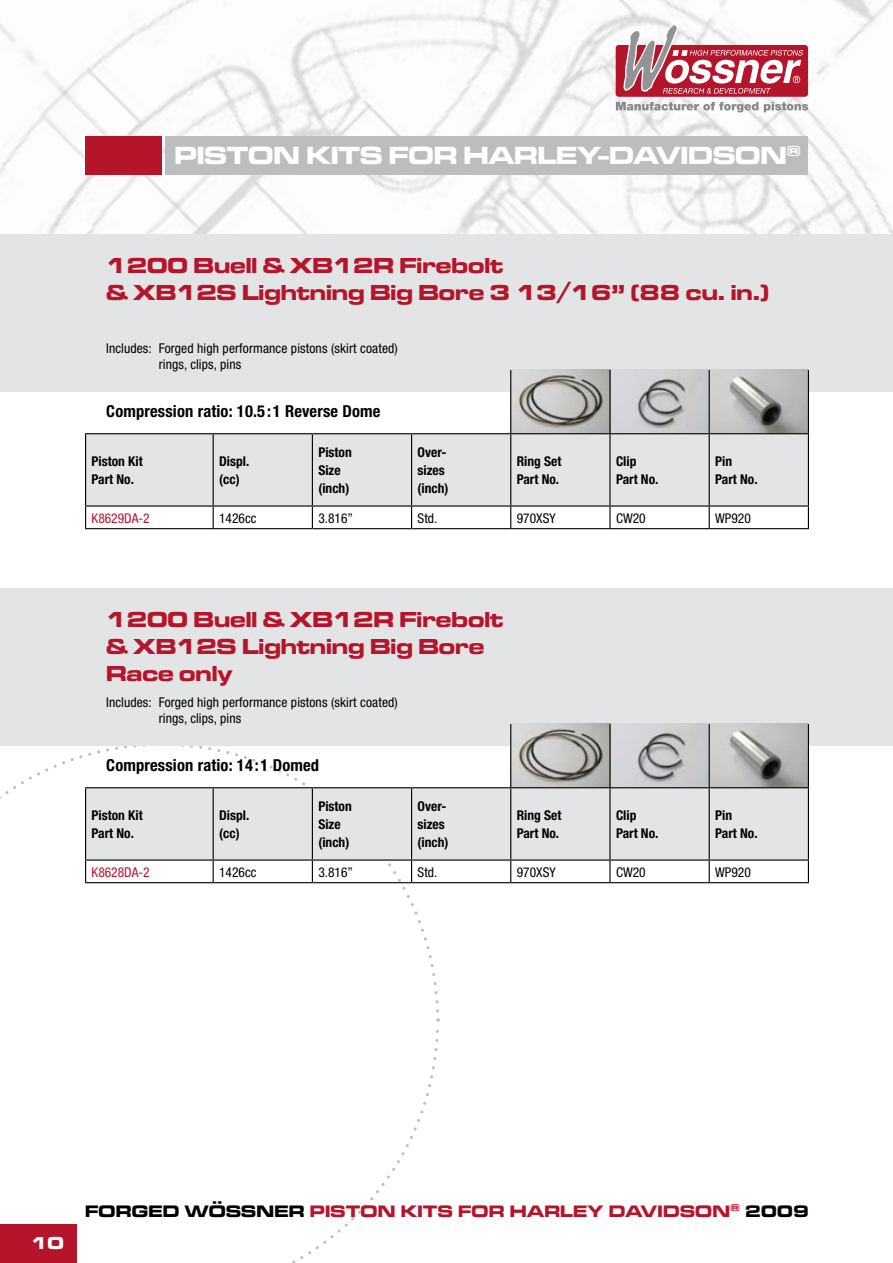
<style>
.page{position:relative;width:893px;height:1263px;background:#fff}
.page>*{position:absolute;margin:0;border:0;box-sizing:border-box;transform-origin:0 0}
.t1{font:700 expanded 25.8px "Microgramma D";color:#fff}
.t2{font:700 expanded 22.5px/27px "Microgramma D";color:#b5152b}
.t3{font:700 expanded 18px "Microgramma D";color:#fff}
.t4{font:700 expanded 17.25px "Microgramma D";letter-spacing:.02em;color:#b5152b}
.t5{font:700 condensed 16.5px "Helvetica Neue";letter-spacing:.01em;color:#000}
.t6{font:condensed 13.5px/16.5px "Helvetica Neue";letter-spacing:.01em;color:#000}
.t7{font:700 condensed 13.5px/18px "Helvetica Neue";color:#000}
.t8{font:condensed 13.5px "Helvetica Neue";color:#b5152b}
.s1{color:#000}
</style>
<div class="page">
<svg style="left:292px;top:1021px;width:148px;height:242px"></svg>
<svg style="left:164px;top:745px;width:276px;height:268px"></svg>
<img style="left:0;top:0;width:893px;height:234px">
<div style="left:616px;top:45px;width:192px;height:52px;background:#b5152b;border-radius:3px"></div>
<svg style="left:622px;top:24px;width:181px;height:70px"></svg>
<svg style="left:616px;top:102px;width:192px;height:10px"></svg>
<div style="left:85px;top:136px;width:77px;height:38px;background:#b5152b"></div>
<div style="left:166px;top:136px;width:642px;height:38px;background:#bcbdbf"></div>
<div style="left:0;top:234px;width:893px;height:157px;background:#e3e4e5"></div>
<div style="left:0;top:588px;width:893px;height:157px;background:#e3e4e5"></div>
<img style="left:611px;top:370px;width:98px;height:63px">
<svg style="left:710px;top:370px;width:98px;height:63px;background:#b1b1b1"></svg>
<svg style="left:511px;top:370px;width:98px;height:63px;background:#aeadaa"></svg>
<div style="left:86px;top:434px;width:722px;height:71px;background:#e3e4e5"></div>
<hr style="left:510px;top:370px;width:1px;height:63px;background:#000">
<hr style="left:609px;top:370px;width:2px;height:63px;background:#000">
<hr style="left:709px;top:370px;width:1px;height:63px;background:#000">
<hr style="left:808px;top:370px;width:1px;height:63px;background:#000">
<hr style="left:85px;top:433px;width:128px;height:1px;background:#000">
<hr style="left:85px;top:434px;width:1px;height:71px;background:#000">
<hr style="left:213px;top:433px;width:99px;height:1px;background:#000">
<hr style="left:213px;top:434px;width:1px;height:71px;background:#000">
<hr style="left:312px;top:433px;width:100px;height:1px;background:#000">
<hr style="left:312px;top:434px;width:1px;height:71px;background:#000">
<hr style="left:412px;top:433px;width:99px;height:1px;background:#000">
<hr style="left:411px;top:434px;width:1px;height:71px;background:#000">
<hr style="left:511px;top:433px;width:99px;height:1px;background:#000">
<hr style="left:510px;top:434px;width:1px;height:71px;background:#000">
<hr style="left:610px;top:433px;width:99px;height:1px;background:#000">
<hr style="left:609px;top:434px;width:2px;height:71px;background:#000">
<hr style="left:709px;top:433px;width:100px;height:1px;background:#000">
<hr style="left:709px;top:434px;width:1px;height:71px;background:#000">
<hr style="left:808px;top:434px;width:1px;height:71px;background:#000">
<hr style="left:85px;top:505px;width:128px;height:2px;background:#000">
<svg style="left:85px;top:507px;width:1px;height:21px"></svg>
<hr style="left:213px;top:505px;width:99px;height:2px;background:#000">
<svg style="left:213px;top:507px;width:1px;height:21px"></svg>
<hr style="left:312px;top:505px;width:100px;height:2px;background:#000">
<svg style="left:312px;top:507px;width:1px;height:21px"></svg>
<hr style="left:412px;top:505px;width:99px;height:2px;background:#000">
<svg style="left:411px;top:507px;width:1px;height:21px"></svg>
<hr style="left:511px;top:505px;width:99px;height:2px;background:#000">
<svg style="left:510px;top:507px;width:1px;height:21px"></svg>
<hr style="left:610px;top:505px;width:99px;height:2px;background:#000">
<hr style="left:609px;top:507px;width:2px;height:21px;background:#000">
<hr style="left:709px;top:505px;width:100px;height:2px;background:#000">
<svg style="left:709px;top:507px;width:1px;height:21px"></svg>
<svg style="left:808px;top:507px;width:1px;height:21px"></svg>
<hr style="left:85px;top:528px;width:128px;height:1px;background:#000">
<hr style="left:213px;top:528px;width:99px;height:1px;background:#000">
<hr style="left:312px;top:528px;width:100px;height:1px;background:#000">
<hr style="left:412px;top:528px;width:99px;height:1px;background:#000">
<hr style="left:511px;top:528px;width:99px;height:1px;background:#000">
<hr style="left:610px;top:528px;width:99px;height:1px;background:#000">
<hr style="left:709px;top:528px;width:100px;height:1px;background:#000">
<img style="left:611px;top:724px;width:98px;height:63px">
<svg style="left:710px;top:724px;width:98px;height:63px;background:#b1b1b1"></svg>
<svg style="left:511px;top:724px;width:98px;height:63px;background:#aeadaa"></svg>
<div style="left:163px;top:788px;width:645px;height:71px;background:#e3e4e5"></div>
<hr style="left:510px;top:724px;width:1px;height:63px;background:#000">
<hr style="left:609px;top:724px;width:2px;height:63px;background:#000">
<hr style="left:709px;top:724px;width:1px;height:63px;background:#000">
<hr style="left:808px;top:724px;width:1px;height:63px;background:#000">
<hr style="left:85px;top:787px;width:128px;height:1px;background:#000">
<hr style="left:213px;top:787px;width:99px;height:1px;background:#000">
<hr style="left:213px;top:788px;width:1px;height:71px;background:#000">
<hr style="left:312px;top:787px;width:100px;height:1px;background:#000">
<hr style="left:312px;top:788px;width:1px;height:71px;background:#000">
<hr style="left:412px;top:787px;width:99px;height:1px;background:#000">
<hr style="left:411px;top:788px;width:1px;height:71px;background:#000">
<hr style="left:511px;top:787px;width:99px;height:1px;background:#000">
<hr style="left:510px;top:788px;width:1px;height:71px;background:#000">
<hr style="left:610px;top:787px;width:99px;height:1px;background:#000">
<hr style="left:609px;top:788px;width:2px;height:71px;background:#000">
<hr style="left:709px;top:787px;width:100px;height:1px;background:#000">
<hr style="left:709px;top:788px;width:1px;height:71px;background:#000">
<hr style="left:808px;top:788px;width:1px;height:71px;background:#000">
<hr style="left:85px;top:859px;width:128px;height:2px;background:#000">
<svg style="left:0;top:745px;width:163px;height:518px"></svg>
<hr style="left:213px;top:859px;width:99px;height:2px;background:#000">
<svg style="left:213px;top:861px;width:1px;height:21px"></svg>
<hr style="left:312px;top:859px;width:100px;height:2px;background:#000">
<svg style="left:312px;top:861px;width:1px;height:21px"></svg>
<hr style="left:412px;top:859px;width:99px;height:2px;background:#000">
<svg style="left:411px;top:861px;width:1px;height:21px"></svg>
<hr style="left:511px;top:859px;width:99px;height:2px;background:#000">
<svg style="left:510px;top:861px;width:1px;height:21px"></svg>
<hr style="left:610px;top:859px;width:99px;height:2px;background:#000">
<hr style="left:609px;top:861px;width:2px;height:21px;background:#000">
<hr style="left:709px;top:859px;width:100px;height:2px;background:#000">
<svg style="left:709px;top:861px;width:1px;height:21px"></svg>
<svg style="left:808px;top:861px;width:1px;height:21px"></svg>
<hr style="left:85px;top:882px;width:128px;height:1px;background:#000">
<hr style="left:213px;top:882px;width:99px;height:1px;background:#000">
<hr style="left:312px;top:882px;width:100px;height:1px;background:#000">
<hr style="left:412px;top:882px;width:99px;height:1px;background:#000">
<hr style="left:511px;top:882px;width:99px;height:1px;background:#000">
<hr style="left:610px;top:882px;width:99px;height:1px;background:#000">
<hr style="left:709px;top:882px;width:100px;height:1px;background:#000">
<h1 class="t1" style="left:174px;top:138px;width:628px">PISTON KITS FOR HARLEY-DAVIDSON<sup>®</sup></h1>
<h2 class="t2" style="left:106px;top:251px;width:664px">1200 Buell &amp; XB12R Firebolt<br>&amp; XB12S Lightning Big Bore 3 13/16” (88 cu. in.)</h2>
<p class="t6" style="left:159px;top:340px;width:241px;text-indent:-53px">Includes: Forged high performance pistons (skirt coated) rings, clips, pins</p>
<p class="t5" style="left:106px;top:401px;width:276px">Compression ratio: 10.5:1 Reverse Dome</p>
<p class="t7" style="left:92px;top:452px;width:53px">Piston Kit<br>Part No.</p>
<p class="t7" style="left:219px;top:452px;width:32px">Displ. (cc)</p>
<p class="t7" style="left:318px;top:443px;width:35px">Piston<br>Size (inch)</p>
<p class="t7" style="left:418px;top:443px;width:32px">Over&shy;sizes (inch)</p>
<p class="t7" style="left:517px;top:452px;width:46px">Ring Set<br>Part No.</p>
<p class="t7" style="left:616px;top:452px;width:44px">Clip<br>Part No.</p>
<p class="t7" style="left:715px;top:452px;width:44px">Pin<br>Part No.</p>
<p class="t8" style="left:92px;top:510px;width:60px">K8629DA-2</p>
<p class="t6" style="left:219px;top:509px;width:39px">1426cc</p>
<p class="t6" style="left:318px;top:509px;width:36px">3.816”</p>
<p class="t6" style="left:418px;top:509px;width:21px">Std.</p>
<p class="t6" style="left:517px;top:509px;width:40px">970XSY</p>
<p class="t6" style="left:616px;top:509px;width:31px">CW20</p>
<p class="t6" style="left:715px;top:509px;width:37px">WP920</p>
<h2 class="t2" style="left:106px;top:605px;width:398px">1200 Buell &amp; XB12R Firebolt &amp; XB12S Lightning Big Bore<br>Race only</h2>
<p class="t6" style="left:159px;top:694px;width:241px;text-indent:-53px">Includes: Forged high performance pistons (skirt coated) rings, clips, pins</p>
<p class="t5" style="left:106px;top:755px;width:214px">Compression ratio: 14:1 Domed</p>
<p class="t7" style="left:92px;top:806px;width:53px">Piston Kit<br>Part No.</p>
<p class="t7" style="left:219px;top:806px;width:32px">Displ. (cc)</p>
<p class="t7" style="left:318px;top:797px;width:35px">Piston<br>Size (inch)</p>
<p class="t7" style="left:418px;top:797px;width:32px">Over&shy;sizes (inch)</p>
<p class="t7" style="left:517px;top:806px;width:46px">Ring Set<br>Part No.</p>
<p class="t7" style="left:616px;top:806px;width:44px">Clip<br>Part No.</p>
<p class="t7" style="left:715px;top:806px;width:44px">Pin<br>Part No.</p>
<p class="t8" style="left:92px;top:864px;width:60px">K8628DA-2</p>
<p class="t6" style="left:219px;top:863px;width:39px">1426cc</p>
<p class="t6" style="left:318px;top:863px;width:36px">3.816”</p>
<p class="t6" style="left:418px;top:863px;width:21px">Std.</p>
<p class="t6" style="left:517px;top:863px;width:40px">970XSY</p>
<p class="t6" style="left:616px;top:863px;width:31px">CW20</p>
<p class="t6" style="left:715px;top:863px;width:37px">WP920</p>
<h3 class="t3" style="left:31px;top:1231px;width:34px">10</h3>
<p class="t4" style="left:85px;top:1199px;width:725px"><span class="s1">FORGED WÖSSNER</span> PISTON KITS FOR HARLEY DAVIDSON<sup>®</sup> <span class="s1">2009</span></p>
</div>
